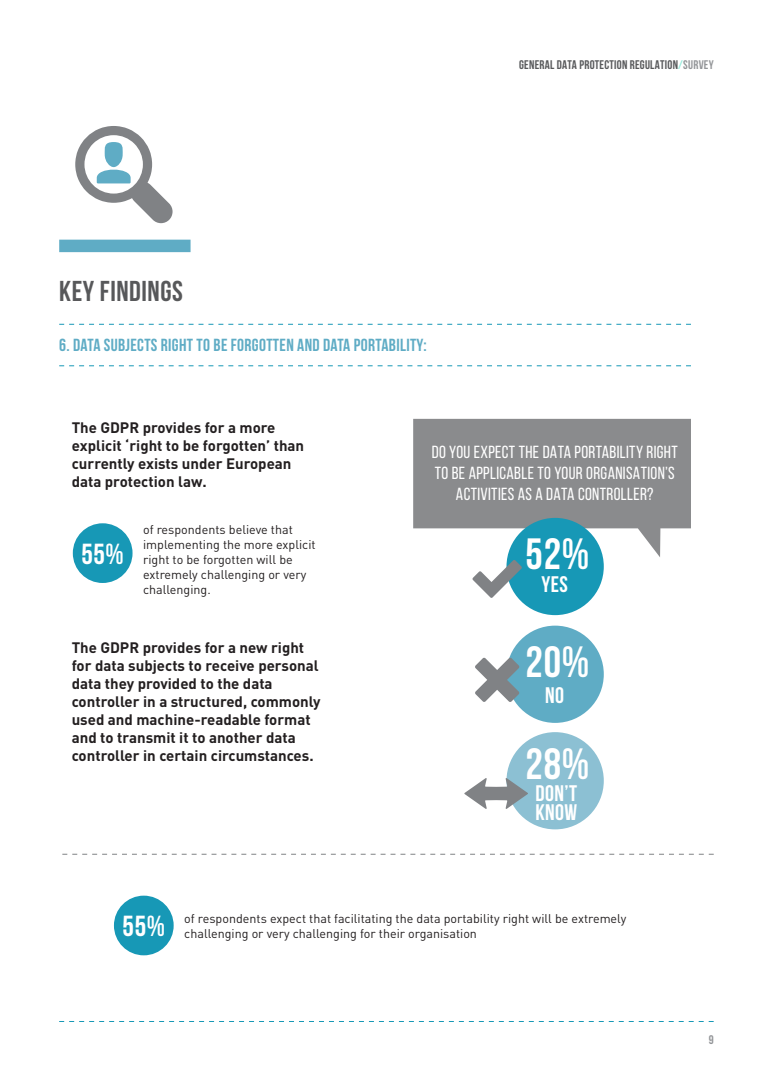
<style>
.page{position:relative;width:773px;height:1081px;background:#fff}
.page>*{position:absolute;margin:0;border:0;box-sizing:border-box;transform-origin:0 0}
.t1{font:700 43.75px "Bebas Neue";color:#fff}
.t2{font:700 29px "Bebas Neue";color:#fff}
.t3{font:700 28.75px "Bebas Neue";letter-spacing:.02em;color:#57585a}
.t4{font:700 22.5px/18.8px "Bebas Neue";letter-spacing:.02em;color:#fff}
.t5{font:17.5px/21px "Bebas Neue";letter-spacing:.02em;color:#fff;text-align:center}
.t6{font:700 17.5px "Bebas Neue";letter-spacing:.02em;color:#5facc5}
.t7{font:700 15px/18px "DIN Pro";color:#231f20}
.t8{font:12.5px/15px "DIN Pro";color:#231f20}
.t9{font:700 12.5px "Bebas Neue";letter-spacing:.02em;color:#57585a}
.t10{font:700 12.5px "Bebas Neue";color:#939598}
.s1{color:#94eadb}
.s2{color:#939598}
</style>
<div class="page">
<div style="left:59px;top:240px;width:131px;height:12px;background:#5facc5"></div>
<svg style="left:59px;top:365px;width:631px;height:1px"></svg>
<svg style="left:59px;top:324px;width:631px;height:1px"></svg>
<svg style="left:75px;top:126px;width:97px;height:97px"></svg>
<svg style="left:62px;top:854px;width:651px;height:1px"></svg>
<div style="left:73px;top:523px;width:59px;height:60px;background:#1798b6;border-radius:50%"></div>
<div style="left:114px;top:895px;width:60px;height:60px;background:#1798b6;border-radius:50%"></div>
<svg style="left:413px;top:419px;width:277px;height:138px;background:#9b9c9d"></svg>
<div style="left:506px;top:518px;width:97px;height:97px;background:#1798b6;border-radius:50%"></div>
<div style="left:506px;top:625px;width:97px;height:98px;background:#5facc5;border-radius:50%"></div>
<div style="left:506px;top:732px;width:97px;height:97px;background:#8cc0d3;border-radius:50%"></div>
<svg style="left:464px;top:778px;width:64px;height:31px"></svg>
<svg style="left:472px;top:560px;width:50px;height:42px"></svg>
<svg style="left:475px;top:657px;width:44px;height:45px"></svg>
<svg style="left:59px;top:1021px;width:654px;height:1px"></svg>
<p class="t3" style="left:59px;top:275px;width:125px">KEY FINDINGS</p>
<p class="t6" style="left:59px;top:335px;width:369px">6. DATA SUBJECTS RIGHT TO BE FORGOTTEN AND DATA PORTABILITY:</p>
<p class="t9" style="left:519px;top:57px;width:196px">GENERAL DATA PROTECTION REGULATION<span class="s1">/</span><span class="s2">SURVEY</span></p>
<p class="t7" style="left:72px;top:418px;width:234px">The GDPR provides for a more explicit ‘right to be forgotten’ than currently exists under European data protection law.</p>
<h2 class="t2" style="left:81px;top:538px;width:44px">55%</h2>
<p class="t8" style="left:143px;top:522px;width:174px">of respondents believe that implementing the more explicit right to be forgotten will be extremely challenging or very challenging.</p>
<p class="t7" style="left:72px;top:638px;width:250px">The GDPR provides for a new right for data subjects to receive personal data they provided to the data controller in a structured, commonly used and machine-readable format and to transmit it to another data controller in certain circumstances.</p>
<p class="t5" style="left:431px;top:441px;width:247px">DO YOU EXPECT THE DATA PORTABILITY RIGHT<br>TO BE APPLICABLE TO YOUR ORGANISATION’S<br>ACTIVITIES AS A DATA CONTROLLER?</p>
<p class="t1" style="left:525px;top:530px;width:65px">52%</p>
<p class="t4" style="left:541px;top:574px;width:28px">YES</p>
<p class="t1" style="left:525px;top:638px;width:65px">20%</p>
<p class="t4" style="left:545px;top:685px;width:20px">NO</p>
<p class="t1" style="left:525px;top:740px;width:65px">28%</p>
<p class="t4" style="left:535px;top:784px;width:43px">DON’T<br>KNOW</p>
<p class="t2" style="left:123px;top:910px;width:44px">55%</p>
<p class="t8" style="left:184px;top:910px;width:443px">of respondents expect that facilitating the data portability right will be extremely challenging or very challenging for their organisation</p>
<p class="t10" style="left:708px;top:1032px;width:6px">9</p>
</div>
